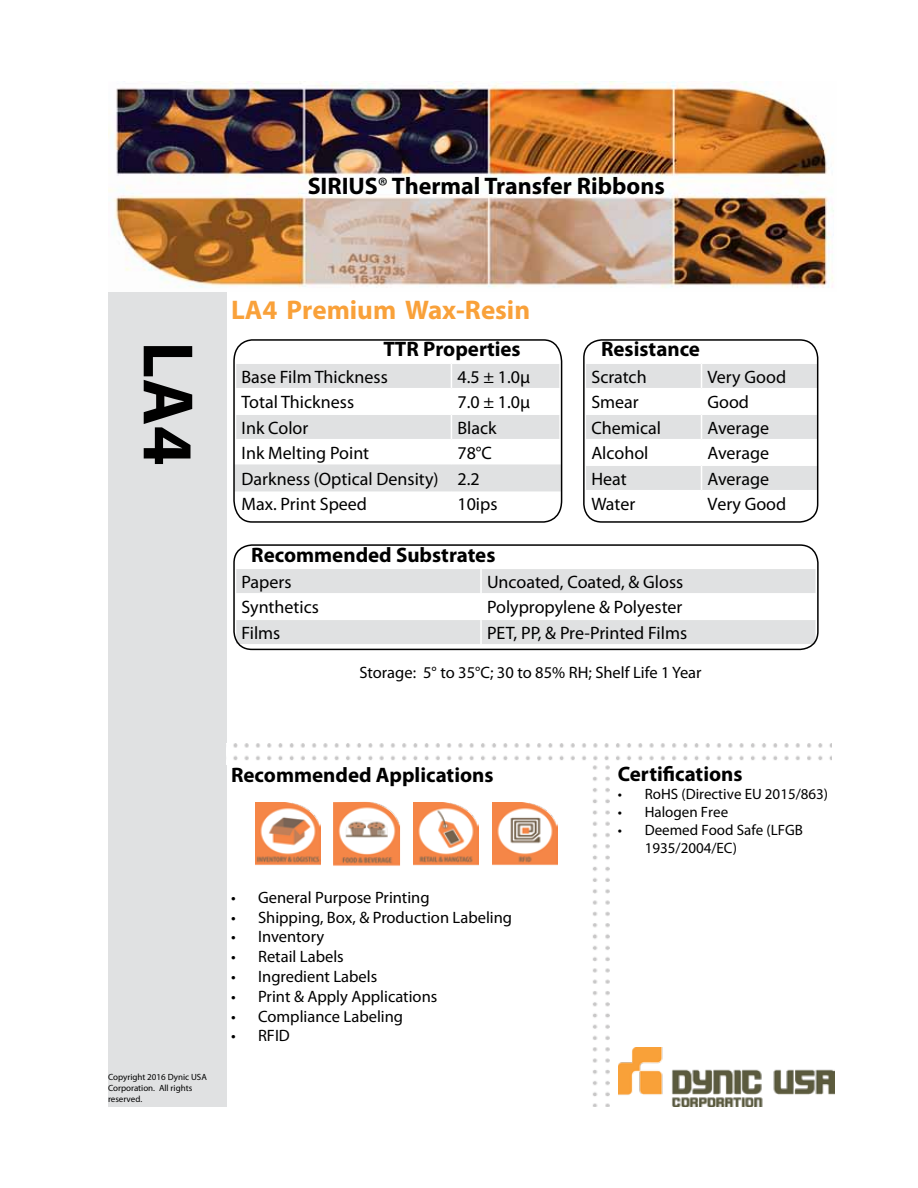
<style>
.page{position:relative;width:918px;height:1188px;background:#fff}
.page>*{position:absolute;margin:0;border:0;box-sizing:border-box;transform-origin:0 0}
.t1{font:700 72px "Myriad Pro";color:#000}
.t2{font:700 27px "Myriad Pro";color:#f9a13a}
.t3{font:700 24px "Myriad Pro";color:#000}
.t4{font:700 21px "Myriad Pro";color:#000}
.t5{font:18px/25.5px "Myriad Pro";color:#000}
.t6{font:16.5px "Myriad Pro";color:#000}
.t7{font:15px/18px "Myriad Pro";color:#000}
.t8{font:9px/10.8px "Myriad Pro";color:#000}
.s1{font-weight:400}
</style>
<div class="page">
<div style="left:108px;top:82px;width:119px;height:1025px;background:#e0e1e2"></div>
<img style="left:108px;top:81px;width:726px;height:211px">
<img style="left:619px;top:1048px;width:216px;height:59px">
<svg style="left:233px;top:339px;width:330px;height:184px"></svg>
<img style="left:233px;top:744px;width:599px;height:17px">
<img style="left:593px;top:765px;width:16px;height:342px">
<img style="left:414px;top:802px;width:65px;height:64px">
<img style="left:493px;top:802px;width:64px;height:64px">
<svg style="left:236px;top:569px;width:580px;height:75px;fill:#e0e1e2"></svg>
<hr style="left:480px;top:569px;width:2px;height:24px;background:#fff">
<hr style="left:235px;top:593px;width:246px;height:2px;background:#fff">
<hr style="left:481px;top:593px;width:336px;height:2px;background:#fff">
<hr style="left:480px;top:595px;width:2px;height:24px;background:#fff">
<hr style="left:235px;top:619px;width:246px;height:1px;background:#fff">
<hr style="left:481px;top:619px;width:336px;height:1px;background:#fff">
<hr style="left:480px;top:620px;width:2px;height:24px;background:#fff">
<div style="left:233px;top:544px;width:586px;height:106px;border:2px solid #000;border-radius:18px"></div>
<svg style="left:586px;top:364px;width:232px;height:151px"></svg>
<div style="left:583px;top:339px;width:235px;height:184px;border:2px solid #000;border-radius:18px"></div>
<img style="left:333px;top:802px;width:67px;height:64px">
<img style="left:256px;top:802px;width:65px;height:64px">
<h3 class="t3" style="left:308px;top:170px;width:359px">SIRIUS<span class="s1">®</span> Thermal Transfer Ribbons</h3>
<h1 class="t1" style="left:215px;top:341px;width:126px;rotate:90deg">LA4</h1>
<h2 class="t2" style="left:231px;top:292px;width:301px">LA4 Premium Wax-Resin</h2>
<p class="t4" style="left:383px;top:336px;width:139px">TTR Properties</p>
<p class="t5" style="left:242px;top:364px;width:148px">Base Film Thickness</p>
<p class="t5" style="left:457px;top:364px;width:74px">4.5 ± 1.0µ</p>
<p class="t5" style="left:242px;top:389px;width:114px">Total Thickness</p>
<p class="t5" style="left:457px;top:389px;width:74px">7.0 ± 1.0µ</p>
<p class="t5" style="left:242px;top:415px;width:68px">Ink Color</p>
<p class="t5" style="left:457px;top:415px;width:41px">Black</p>
<p class="t5" style="left:242px;top:440px;width:129px">Ink Melting Point</p>
<p class="t5" style="left:242px;top:440px;width:252px;text-indent:216px">78°C<br>Darkness (Optical Density) 2.2<br>Max. Print Speed</p>
<p class="t5" style="left:457px;top:491px;width:42px">10ips</p>
<p class="t4" style="left:601px;top:336px;width:100px">Resistance</p>
<p class="t5" style="left:591px;top:364px;width:57px">Scratch</p>
<p class="t5" style="left:708px;top:364px;width:80px">Very Good</p>
<p class="t5" style="left:591px;top:389px;width:49px">Smear</p>
<p class="t5" style="left:708px;top:389px;width:43px">Good</p>
<p class="t5" style="left:591px;top:415px;width:71px">Chemical</p>
<p class="t5" style="left:708px;top:415px;width:63px">Average</p>
<p class="t5" style="left:591px;top:440px;width:59px">Alcohol</p>
<p class="t5" style="left:708px;top:440px;width:63px">Average</p>
<p class="t5" style="left:591px;top:466px;width:37px">Heat</p>
<p class="t5" style="left:708px;top:466px;width:63px">Average</p>
<p class="t5" style="left:591px;top:491px;width:45px">Water</p>
<p class="t5" style="left:708px;top:491px;width:80px">Very Good</p>
<p class="t4" style="left:251px;top:541px;width:246px">Recommended Substrates</p>
<p class="t5" style="left:242px;top:569px;width:52px">Papers</p>
<p class="t5" style="left:487px;top:569px;width:198px">Uncoated, Coated, &amp; Gloss</p>
<p class="t5" style="left:242px;top:594px;width:79px">Synthetics</p>
<p class="t5" style="left:487px;top:594px;width:197px">Polypropylene &amp; Polyester</p>
<p class="t5" style="left:242px;top:620px;width:40px">Films</p>
<p class="t5" style="left:487px;top:620px;width:202px">PET, PP, &amp; Pre-Printed Films</p>
<p class="t6" style="left:359px;top:662px;width:344px">Storage: 5° to 35°C; 30 to 85% RH; Shelf Life 1 Year</p>
<p class="t4" style="left:231px;top:761px;width:264px">Recommended Applications</p>
<p class="t8" style="left:108px;top:1072px;width:100px">Copyright 2016 Dynic USA<br>Corporation. All rights reserved.</p>
<p class="t6" style="left:231px;top:887px;width:200px">• General Purpose Printing</p>
<p class="t6" style="left:231px;top:907px;width:283px">• Shipping, Box, &amp; Production Labeling</p>
<p class="t6" style="left:231px;top:927px;width:95px">• Inventory</p>
<p class="t6" style="left:231px;top:947px;width:114px">• Retail Labels</p>
<p class="t6" style="left:231px;top:966px;width:148px">• Ingredient Labels</p>
<p class="t6" style="left:231px;top:986px;width:208px">• Print &amp; Apply Applications</p>
<p class="t6" style="left:231px;top:1006px;width:174px">• Compliance Labeling</p>
<p class="t6" style="left:231px;top:1026px;width:60px">• RFID</p>
<p class="t4" style="left:618px;top:761px;width:126px">Certifications</p>
<p class="t7" style="left:618px;top:785px;width:212px">• RoHS (Directive EU 2015/863)</p>
<p class="t7" style="left:618px;top:803px;width:112px">• Halogen Free</p>
<p class="t7" style="left:645px;top:821px;width:160px;text-indent:-27px">• Deemed Food Safe (LFGB<br>1935/2004/EC)</p>
</div>
